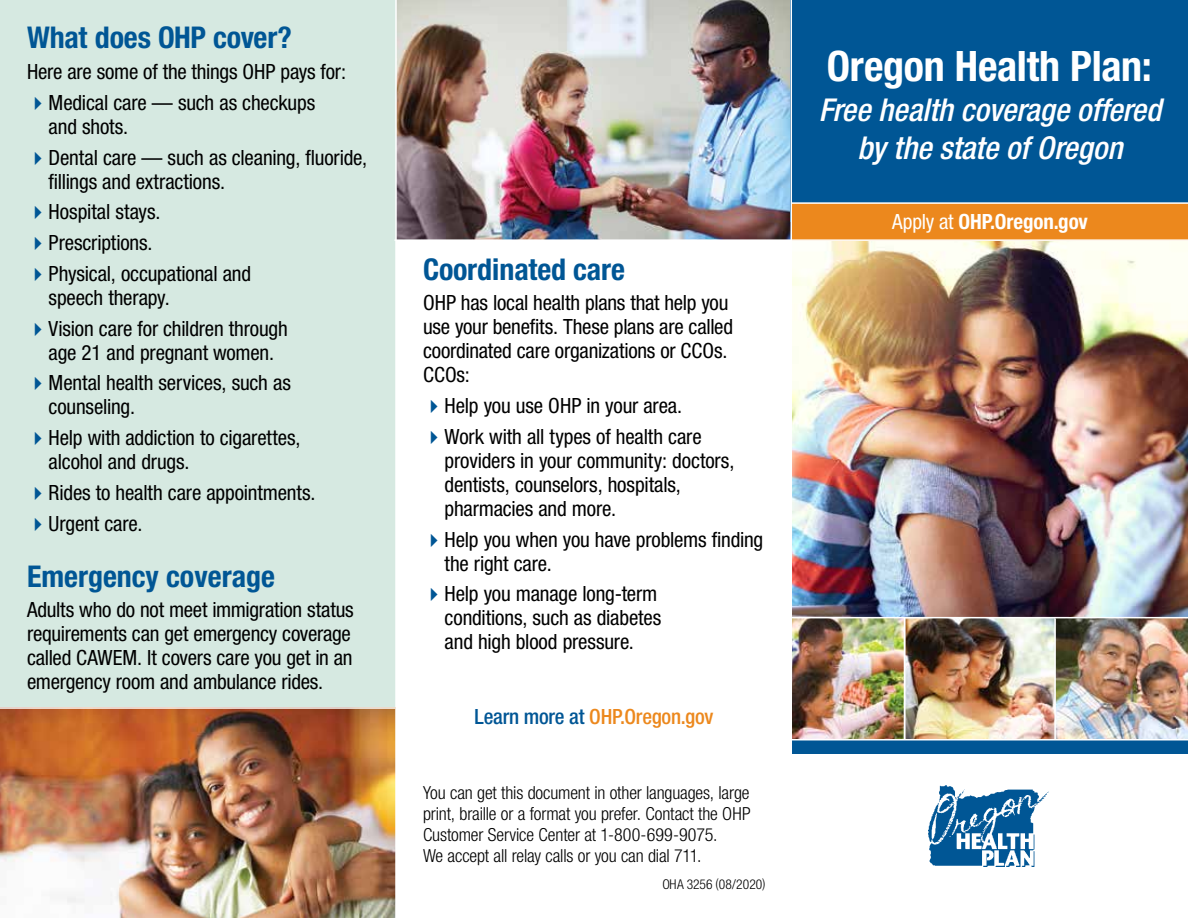
<style>
.page{position:relative;width:1188px;height:918px;background:#fff}
.page>*{position:absolute;margin:0;border:0;box-sizing:border-box;transform-origin:0 0}
.t1{font:700 condensed 42px "Helvetica Neue LT Std";letter-spacing:-.005em;color:#fff}
.t2{font:italic 500 condensed 31.5px/37.5px "Helvetica Neue LT Std";letter-spacing:-.005em;color:#fff;text-align:center}
.t3{font:700 condensed 30px "Helvetica Neue LT Std";color:#005695}
.t4{font:condensed 21px/24px "Helvetica Neue LT Std";letter-spacing:-.01em;color:#000}
.t5{font:500 condensed 21px "Helvetica Neue LT Std";letter-spacing:-.01em;color:#ec881d}
.t6{font:700 condensed 21px "Helvetica Neue LT Std";letter-spacing:-.005em;color:#fff}
.t7{font:300 condensed 18px/21px "Helvetica Neue LT Std";letter-spacing:-.01em;color:#000}
.t8{font:300 condensed 13.5px "Helvetica Neue LT Std";letter-spacing:.01em;color:#000}
.s1{color:#005695}
.s2{font-weight:400}
</style>
<div class="page">
<div style="left:0;top:0;width:396px;height:918px;background:#d6e9e1"></div>
<img style="left:397px;top:0;width:394px;height:239px">
<div style="left:791px;top:735px;width:397px;height:19px;background:#005695"></div>
<img style="left:792px;top:241px;width:396px;height:376px">
<img style="left:792px;top:618px;width:112px;height:121px">
<img style="left:905px;top:618px;width:149px;height:121px">
<img style="left:1056px;top:618px;width:132px;height:121px">
<div style="left:791px;top:0;width:397px;height:222px;background:#005695"></div>
<div style="left:792px;top:203px;width:396px;height:37px;background:#ec881d"></div>
<hr style="left:792px;top:202px;width:396px;height:2px;background:#fff">
<hr style="left:791px;top:0;width:1px;height:918px;background:#fff">
<hr style="left:778px;top:739px;width:410px;height:1px;background:#fff">
<hr style="left:394px;top:239px;width:794px;height:2px;background:#fff">
<hr style="left:904px;top:618px;width:1px;height:122px;background:#fff">
<hr style="left:1054px;top:618px;width:2px;height:122px;background:#fff">
<img style="left:0;top:709px;width:395px;height:209px">
<hr style="left:0;top:707px;width:395px;height:2px;background:#fff">
<hr style="left:395px;top:0;width:2px;height:918px;background:#fff">
<img style="left:928px;top:786px;width:121px;height:80px">
<h3 class="t3" style="left:27px;top:20px;width:266px">What does OHP cover?</h3>
<p class="t4" style="left:27px;top:56px;width:321px;line-height:30.8px;text-align:center">Here are some of the things OHP pays for:<br>Medical care — such as checkups</p>
<p class="t4" style="left:49px;top:111px;width:320px;line-height:30.8px">and shots.<br>Dental care — such as cleaning, fluoride,</p>
<p class="t4" style="left:49px;top:166px;width:204px;line-height:30.8px">fillings and extractions.<br>Hospital stays.<br>Prescriptions.<br>Physical, occupational and</p>
<p class="t4" style="left:49px;top:282px;width:241px;line-height:30.8px">speech therapy.<br>Vision care for children through</p>
<p class="t4" style="left:49px;top:337px;width:244px;line-height:30.8px">age 21 and pregnant women.<br>Mental health services, such as</p>
<p class="t4" style="left:49px;top:391px;width:253px;line-height:30.8px">counseling.<br>Help with addiction to cigarettes,</p>
<p class="t4" style="left:49px;top:446px;width:268px;line-height:30.8px">alcohol and drugs.<br>Rides to health care appointments.<br>Urgent care.</p>
<h3 class="t3" style="left:27px;top:558px;width:250px">Emergency coverage</h3>
<p class="t4" style="left:27px;top:598px;width:328px">Adults who do not meet immigration status requirements can get emergency coverage called CAWEM. It covers care you get in an emergency room and ambulance rides.</p>
<h3 class="t3" style="left:423px;top:251px;width:204px">Coordinated care</h3>
<p class="t4" style="left:423px;top:291px;width:312px">OHP has local health plans that help you use your benefits. These plans are called coordinated care organizations or CCOs.<br>CCOs:</p>
<p class="t4" style="left:445px;top:390px;width:259px;line-height:30.8px">Help you use OHP in your area.<br>Work with all types of health care</p>
<p class="t4" style="left:445px;top:448px;width:291px">providers in your community: doctors, dentists, counselors, hospitals, pharmacies and more.</p>
<p class="t4" style="left:445px;top:527px;width:320px">Help you when you have problems finding the right care.</p>
<p class="t4" style="left:445px;top:582px;width:218px">Help you manage long-term conditions, such as diabetes and high blood pressure.</p>
<p class="t5" style="left:475px;top:704px;width:240px"><span class="s1">Learn more at</span> OHP.Oregon.gov</p>
<p class="t7" style="left:423px;top:782px;width:329px">You can get this document in other languages, large print, braille or a format you prefer. Contact the OHP Customer Service Center at 1-800-699-9075.<br>We accept all relay calls or you can dial 711.</p>
<p class="t8" style="left:662px;top:876px;width:105px">OHA 3256 (08/2020)</p>
<h1 class="t1" style="left:827px;top:40px;width:327px">Oregon Health Plan:</h1>
<h2 class="t2" style="left:819px;top:92px;width:344px">Free health coverage offered by the state of Oregon</h2>
<p class="t6" style="left:892px;top:209px;width:197px"><span class="s2">Apply at</span> OHP.Oregon.gov</p>
</div>
